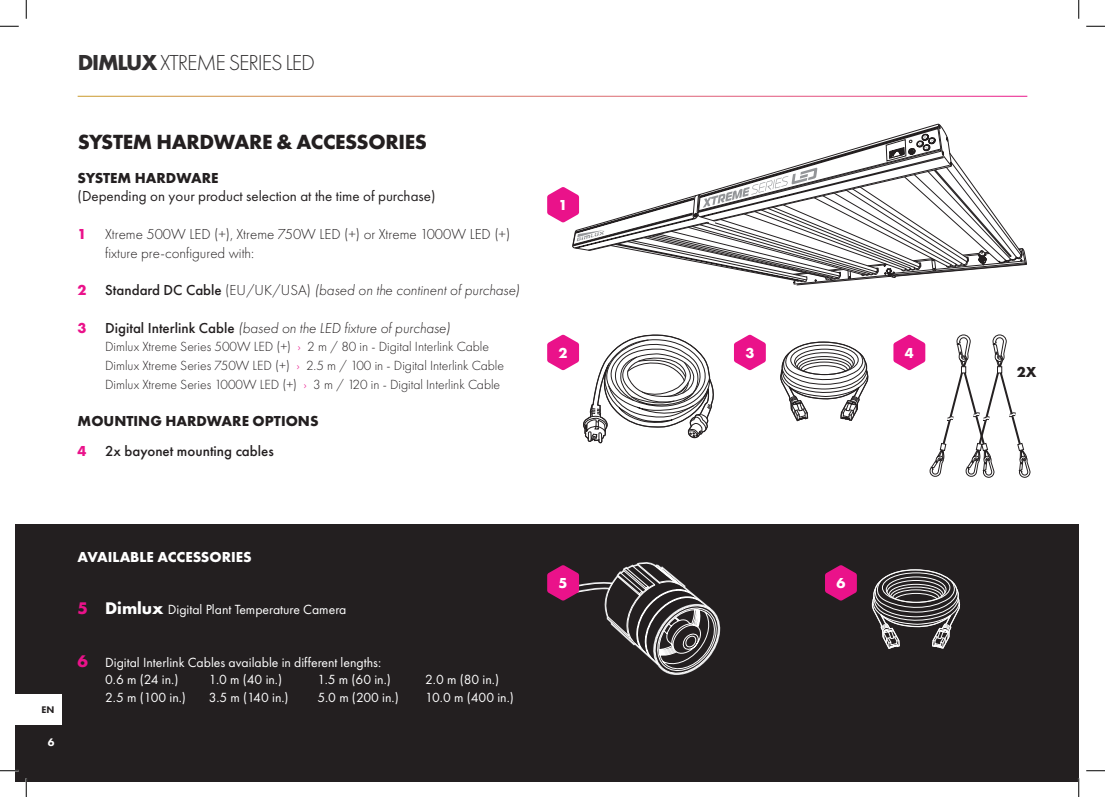
<style>
.page{position:relative;width:1105px;height:797px;background:#fff}
.page>*{position:absolute;margin:0;border:0;box-sizing:border-box;transform-origin:0 0}
.t1{font:300 22.5px "Futura PT";letter-spacing:-.05em;color:#312f30}
.t2{font:700 21.25px "Futura PT";letter-spacing:-.015em;color:#231f20}
.t3{font:italic 300 15px "Futura PT";color:#231f20}
.t4{font:300 15px/18.8px "Futura PT";color:#231f20}
.t5{font:700 15px/30px "Futura PT";color:#231f20}
.t6{font:15px "Futura PT";color:#231f20}
.t7{font:700 15px "Futura PT";color:#fff}
.t8{font:13.75px/17.5px "Futura PT";color:#fff}
.t9{font:300 13.75px/18.8px "Futura PT";color:#231f20}
.t10{font:800 11.25px "Futura PT";color:#fff}
.t11{font:800 10px "Futura PT";color:#231f20}
.s1{font-weight:700}
.s2{font-weight:700;color:#ea128a}
.s3{font-weight:700;font-style:normal;color:#ea128a}
.s4{font-weight:500;font-style:normal}
.s5{font-style:normal}
.s6{color:#ea128a}
.s7{font-weight:500}
.s8{font-weight:700;font-size:17.5px;color:#ea128a}
.s9{font-weight:700;font-size:17.5px}
</style>
<div class="page">
<div style="left:16px;top:524px;width:1063px;height:257px;background:#231f20"></div>
<svg style="left:547px;top:124px;width:480px;height:162px"></svg>
<svg style="left:734px;top:335px;width:32px;height:35px"></svg>
<svg style="left:825px;top:565px;width:32px;height:35px"></svg>
<svg style="left:547px;top:562px;width:174px;height:113px"></svg>
<svg style="left:780px;top:341px;width:88px;height:81px"></svg>
<svg style="left:871px;top:569px;width:89px;height:80px"></svg>
<svg style="left:547px;top:334px;width:167px;height:110px"></svg>
<svg style="left:893px;top:334px;width:137px;height:144px"></svg>
<div style="left:16px;top:694px;width:46px;height:30px;background:#fff"></div>
<svg style="left:0;top:25px;width:19px;height:2px"></svg>
<svg style="left:1086px;top:25px;width:19px;height:2px"></svg>
<svg style="left:0;top:770px;width:19px;height:1px"></svg>
<svg style="left:1086px;top:770px;width:19px;height:1px"></svg>
<svg style="left:25px;top:0;width:2px;height:19px"></svg>
<svg style="left:25px;top:778px;width:2px;height:19px"></svg>
<svg style="left:1078px;top:0;width:1px;height:19px"></svg>
<svg style="left:1078px;top:778px;width:1px;height:19px"></svg>
<h1 class="t1" style="left:78px;top:49px;width:239px"><span class="s1">DIMLUX</span> XTREME SERIES LED</h1>
<h2 class="t2" style="left:78px;top:128px;width:351px">SYSTEM HARDWARE &amp; ACCESSORIES</h2>
<p class="t5" style="left:78px;top:162px;width:142px">SYSTEM HARDWARE</p>
<p class="t6" style="left:78px;top:187px;width:359px">(Depending on your product selection at the time of purchase)</p>
<p class="t4" style="left:105px;top:225px;width:407px;text-indent:-27px"><span class="s2">1</span> Xtreme 500W LED (+), Xtreme 750W LED (+) or Xtreme 1000W LED (+) fixture pre-configured with:</p>
<p class="t3" style="left:78px;top:282px;width:444px"><span class="s3">2</span> <span class="s4">Standard DC Cable</span> <span class="s5">(EU/UK/USA)</span> (based on the continent of purchase)</p>
<p class="t3" style="left:78px;top:319px;width:374px"><span class="s3">3</span> <span class="s4">Digital Interlink Cable</span> (based on the LED fixture of purchase)</p>
<p class="t9" style="left:105px;top:337px;width:400px">Dimlux Xtreme Series 500W LED (+) <span class="s6">›</span> 2 m / 80 in - Digital Interlink Cable<br>Dimlux Xtreme Series 750W LED (+) <span class="s6">›</span> 2.5 m / 100 in - Digital Interlink Cable<br>Dimlux Xtreme Series 1000W LED (+) <span class="s6">›</span> 3 m / 120 in - Digital Interlink Cable</p>
<p class="t5" style="left:78px;top:406px;width:242px">MOUNTING HARDWARE OPTIONS<br><span class="s6">4</span> <span class="s7">2x bayonet mounting cables</span></p>
<p class="t11" style="left:42px;top:703px;width:14px">EN</p>
<p class="t10" style="left:48px;top:735px;width:8px">6</p>
<p class="t7" style="left:78px;top:547px;width:176px">AVAILABLE ACCESSORIES</p>
<p class="t8" style="left:78px;top:600px;width:270px"><span class="s8">5</span> <span class="s9">Dimlux</span> Digital Plant Temperature Camera</p>
<p class="t8" style="left:105px;top:653px;width:278px;text-indent:-28px"><span class="s8">6</span> Digital Interlink Cables available in different lengths:<br>0.6 m (24 in.)</p>
<p class="t8" style="left:209px;top:670px;width:75px">1.0 m (40 in.)</p>
<p class="t8" style="left:318px;top:670px;width:75px">1.5 m (60 in.)</p>
<p class="t8" style="left:425px;top:670px;width:75px">2.0 m (80 in.)</p>
<p class="t8" style="left:105px;top:688px;width:82px">2.5 m (100 in.)</p>
<p class="t8" style="left:209px;top:688px;width:81px">3.5 m (140 in.)</p>
<p class="t8" style="left:318px;top:688px;width:83px">5.0 m (200 in.)</p>
<p class="t8" style="left:425px;top:688px;width:90px">10.0 m (400 in.)</p>
<p class="t7" style="left:559px;top:195px;width:11px">1</p>
<p class="t7" style="left:559px;top:343px;width:11px">2</p>
<p class="t7" style="left:745px;top:343px;width:11px">3</p>
<p class="t7" style="left:905px;top:343px;width:11px">4</p>
<p class="t7" style="left:559px;top:573px;width:11px">5</p>
<p class="t7" style="left:836px;top:573px;width:11px">6</p>
<p class="t5" style="left:1017px;top:357px;width:21px">2X</p>
</div>
